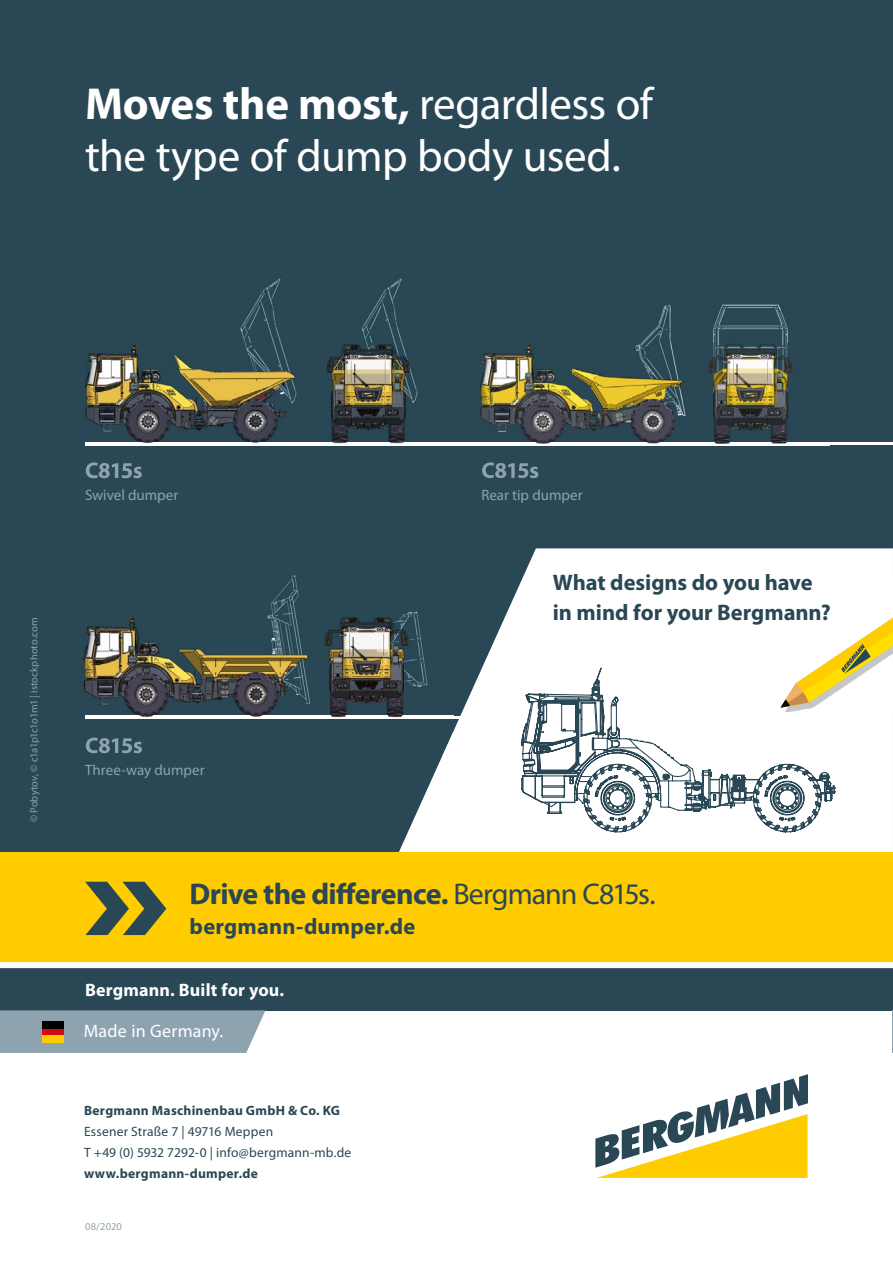
<style>
.page{position:relative;width:893px;height:1263px;background:#fff}
.page>*{position:absolute;margin:0;border:0;box-sizing:border-box;transform-origin:0 0}
.t1{font:45px/52.5px "Myriad Pro";letter-spacing:-.01em;color:#fff}
.t2{font:700 30px "Myriad Pro";letter-spacing:-.025em;color:#294754}
.t3{font:700 22.5px/30px "Myriad Pro";color:#294754}
.t4{font:700 22.5px "Myriad Pro";letter-spacing:-.03em;color:#8da3b0}
.t5{font:700 18px "Myriad Pro";letter-spacing:.01em;color:#fff}
.t6{font:18px "Myriad Pro";letter-spacing:.015em;color:#fff}
.t7{font:15px "Myriad Pro";color:#8da3b0}
.t8{font:13.5px/21px "Myriad Pro";letter-spacing:.01em;color:#294754}
.t9{font:700 13.5px "Myriad Pro";letter-spacing:.02em;color:#294754}
.t10{font:10.5px "Myriad Pro";letter-spacing:.005em;color:#8da3b0}
.s1{font-weight:700}
.s2{font-weight:400}
</style>
<div class="page">
<div style="left:0;top:968px;width:893px;height:42px;background:#294754"></div>
<div style="left:0;top:0;width:893px;height:895px;background:#294754"></div>
<svg style="left:595px;top:1074px;width:213px;height:104px"></svg>
<div style="left:1px;top:1010px;width:264px;height:43px;background:#8da3b0"></div>
<svg style="left:399px;top:548px;width:494px;height:304px;fill:#fff"></svg>
<div style="left:43px;top:1029px;width:21px;height:7px;background:#d20a11"></div>
<div style="left:43px;top:1022px;width:21px;height:7px;background:#000"></div>
<div style="left:43px;top:1036px;width:21px;height:7px;background:#fc0"></div>
<div style="left:0;top:852px;width:893px;height:111px;background:#fc0"></div>
<hr style="left:85px;top:442px;width:808px;height:3px;background:#fff">
<hr style="left:85px;top:716px;width:391px;height:3px;background:#fff">
<svg style="left:520px;top:575px;width:373px;height:260px;background:#eaebe7"></svg>
<div style="left:0;top:962px;width:893px;height:6px;background:#fff"></div>
<img style="left:0;top:306px;width:1px;height:957px">
<svg style="left:85px;top:882px;width:81px;height:53px"></svg>
<img style="left:85px;top:278px;width:349px;height:193px">
<img style="left:85px;top:442px;width:349px;height:3px">
<img style="left:86px;top:462px;width:57px;height:9px">
<img style="left:83px;top:561px;width:371px;height:196px">
<img style="left:442px;top:731px;width:12px;height:26px">
<img style="left:85px;top:716px;width:369px;height:3px">
<img style="left:86px;top:737px;width:57px;height:16px">
<img style="left:446px;top:304px;width:384px;height:142px">
<img style="left:446px;top:442px;width:384px;height:3px">
<img style="left:482px;top:462px;width:57px;height:16px">
<img style="left:434px;top:445px;width:12px;height:1px">
<h1 class="t1" style="left:85px;top:77px;width:569px"><span class="s1">Moves the most,</span> regardless of the type of dump body used.</h1>
<p class="t10" style="left:28px;top:822px;width:206px;rotate:-90deg">© Pobytov, © c1a1p1c1o1m1 | istockphoto.com</p>
<h3 class="t4" style="left:85px;top:456px;width:59px">C815s</h3>
<p class="t7" style="left:85px;top:486px;width:95px">Swivel dumper</p>
<p class="t7" style="left:85px;top:761px;width:121px">Three-way dumper</p>
<p class="t7" style="left:481px;top:486px;width:103px">Rear tip dumper</p>
<h3 class="t3" style="left:553px;top:567px;width:280px">What designs do you have in mind for your Bergmann?</h3>
<h2 class="t2" style="left:190px;top:875px;width:467px">Drive the difference. <span class="s2">Bergmann C815s.</span></h2>
<h3 class="t3" style="left:190px;top:911px;width:227px">bergmann-dumper.de</h3>
<h3 class="t5" style="left:85px;top:978px;width:201px">Bergmann. Built for you.</h3>
<h3 class="t6" style="left:84px;top:1020px;width:141px">Made in Germany.</h3>
<p class="t9" style="left:84px;top:1102px;width:258px">Bergmann Maschinenbau GmbH &amp; Co. KG</p>
<p class="t8" style="left:84px;top:1121px;width:269px">Essener Straße 7 | 49716 Meppen<br>T +49 (0) 5932 7292-0 | info@bergmann-mb.de</p>
<p class="t9" style="left:84px;top:1165px;width:175px">www.bergmann-dumper.de</p>
<p class="t10" style="left:85px;top:1220px;width:38px">08/2020</p>
</div>
